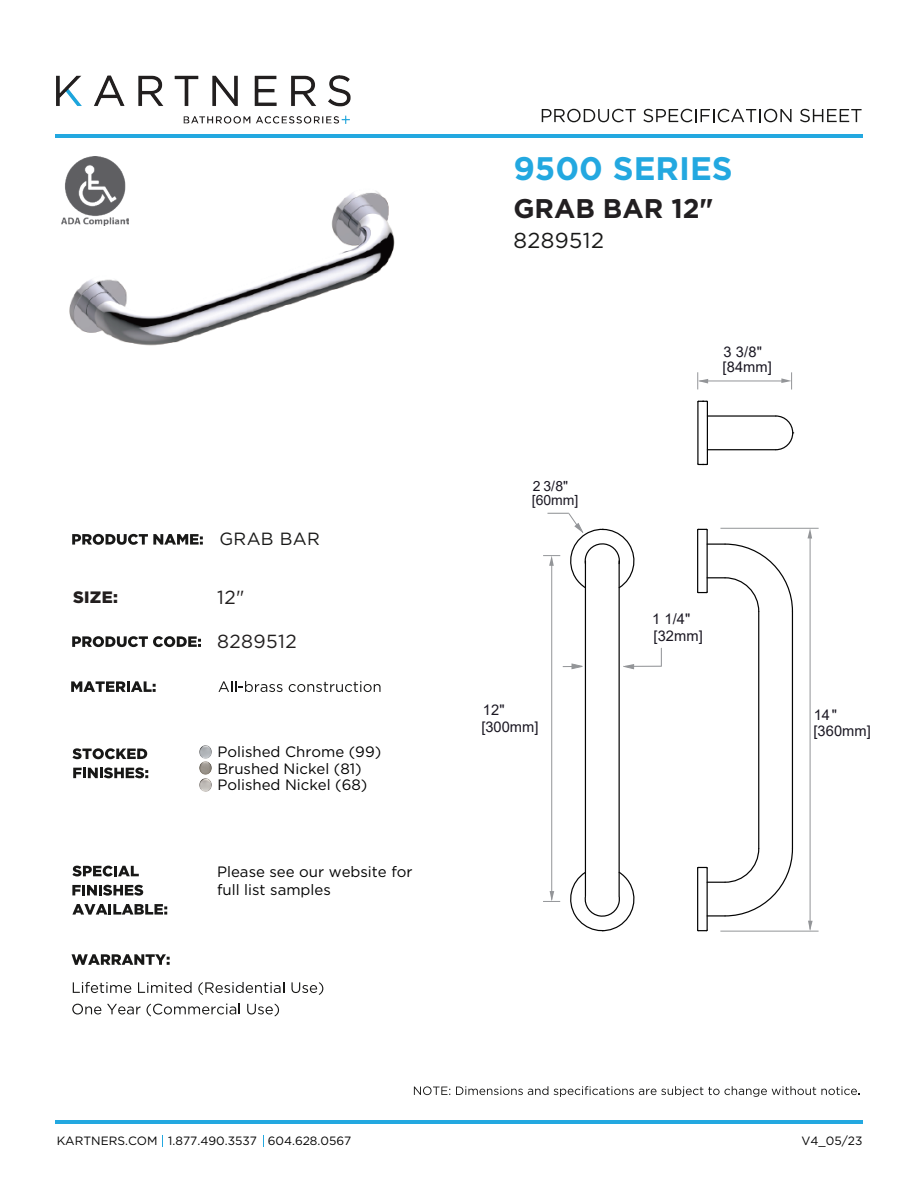
<style>
.page{position:relative;width:918px;height:1188px;background:#fff}
.page>*{position:absolute;margin:0;border:0;box-sizing:border-box;transform-origin:0 0}
.t1{font:700 32.55px "Gotham";color:#23a8e0}
.t2{font:700 27px "Gotham";color:#221f21}
.t3{font:21.6px "Gotham";letter-spacing:.02em;color:#181817}
.t4{font:18.9px "Gotham";letter-spacing:.02em;color:#211e1e}
.t5{font:17.7px "Gotham";letter-spacing:.02em;color:#181817}
.t6{font:900 16.5px "Gotham";color:#221e1e}
.t7{font:15px/16.5px "Gotham";color:#030303}
.t8{font:14.7px/16.5px "Arial";letter-spacing:.005em;color:#1b1823}
.t9{font:13.95px "Arial";color:#1b1823}
.t10{font:12px "Gotham";color:#030303}
</style>
<div class="page">
<hr style="left:55px;top:134px;width:808px;height:4px;background:#23a8e0">
<hr style="left:55px;top:1120px;width:808px;height:4px;background:#23a8e0">
<img style="left:56px;top:76px;width:295px;height:48px">
<svg style="left:542px;top:109px;width:94px;height:13px"></svg>
<svg style="left:643px;top:109px;width:149px;height:13px"></svg>
<svg style="left:800px;top:109px;width:62px;height:13px"></svg>
<svg style="left:414px;top:1086px;width:36px;height:9px"></svg>
<svg style="left:456px;top:1086px;width:92px;height:9px"></svg>
<svg style="left:554px;top:1086px;width:306px;height:11px"></svg>
<svg style="left:72px;top:534px;width:131px;height:11px"></svg>
<svg style="left:72px;top:636px;width:129px;height:11px"></svg>
<svg style="left:72px;top:748px;width:75px;height:11px"></svg>
<svg style="left:73px;top:767px;width:75px;height:11px"></svg>
<svg style="left:72px;top:954px;width:98px;height:11px"></svg>
<svg style="left:73px;top:982px;width:58px;height:11px"></svg>
<svg style="left:138px;top:982px;width:54px;height:11px"></svg>
<svg style="left:198px;top:982px;width:86px;height:13px"></svg>
<svg style="left:291px;top:982px;width:32px;height:13px"></svg>
<svg style="left:72px;top:1004px;width:29px;height:11px"></svg>
<svg style="left:107px;top:1004px;width:34px;height:11px"></svg>
<svg style="left:147px;top:1003px;width:93px;height:13px"></svg>
<svg style="left:247px;top:1004px;width:32px;height:12px"></svg>
<svg style="left:71px;top:681px;width:85px;height:11px"></svg>
<svg style="left:218px;top:681px;width:65px;height:11px"></svg>
<svg style="left:289px;top:681px;width:92px;height:11px"></svg>
<svg style="left:72px;top:866px;width:67px;height:11px"></svg>
<svg style="left:72px;top:885px;width:71px;height:11px"></svg>
<svg style="left:72px;top:904px;width:95px;height:11px"></svg>
<img style="left:61px;top:191px;width:334px;height:155px">
<img style="left:62px;top:157px;width:66px;height:69px">
<svg style="left:199px;top:746px;width:13px;height:45px"></svg>
<hr style="left:792px;top:612px;width:1px;height:237px;background:#030303">
<hr style="left:758px;top:612px;width:1px;height:237px;background:#030303">
<hr style="left:707px;top:868px;width:1px;height:62px;background:#030303">
<hr style="left:707px;top:530px;width:1px;height:62px;background:#030303">
<hr style="left:697px;top:868px;width:1px;height:62px;background:#030303">
<hr style="left:697px;top:530px;width:1px;height:62px;background:#030303">
<hr style="left:619px;top:561px;width:1px;height:335px;background:#030303">
<hr style="left:585px;top:561px;width:1px;height:335px;background:#030303">
<hr style="left:707px;top:449px;width:69px;height:1px;background:#030303">
<hr style="left:707px;top:415px;width:69px;height:2px;background:#030303">
<hr style="left:707px;top:402px;width:1px;height:62px;background:#030303">
<hr style="left:697px;top:402px;width:2px;height:62px;background:#030303">
<svg style="left:697px;top:929px;width:11px;height:3px"></svg>
<svg style="left:697px;top:847px;width:97px;height:70px"></svg>
<svg style="left:697px;top:543px;width:97px;height:70px"></svg>
<svg style="left:697px;top:528px;width:11px;height:3px"></svg>
<svg style="left:570px;top:871px;width:65px;height:61px"></svg>
<svg style="left:775px;top:415px;width:19px;height:36px"></svg>
<svg style="left:697px;top:463px;width:11px;height:3px"></svg>
<svg style="left:697px;top:400px;width:11px;height:3px"></svg>
<hr style="left:699px;top:381px;width:84px;height:1px;background:#939598">
<svg style="left:781px;top:372px;width:11px;height:18px"></svg>
<svg style="left:697px;top:372px;width:11px;height:17px"></svg>
<svg style="left:563px;top:664px;width:20px;height:5px"></svg>
<svg style="left:623px;top:648px;width:39px;height:21px"></svg>
<hr style="left:551px;top:565px;width:1px;height:335px;background:#939598">
<svg style="left:543px;top:513px;width:92px;height:76px"></svg>
<svg style="left:543px;top:891px;width:17px;height:11px"></svg>
<hr style="left:720px;top:931px;width:99px;height:1px;background:#939598">
<hr style="left:720px;top:528px;width:99px;height:1px;background:#939598">
<hr style="left:810px;top:537px;width:1px;height:392px;background:#939598">
<svg style="left:808px;top:528px;width:4px;height:11px"></svg>
<svg style="left:808px;top:921px;width:5px;height:10px"></svg>
<h1 class="t1" style="left:513px;top:150px;width:221px">9500 SERIES</h1>
<h2 class="t2" style="left:513px;top:193px;width:202px">GRAB BAR 12"</h2>
<h3 class="t3" style="left:513px;top:229px;width:92px">8289512</h3>
<p class="t5" style="left:219px;top:529px;width:102px">GRAB BAR</p>
<p class="t6" style="left:73px;top:588px;width:46px">SIZE:</p>
<p class="t4" style="left:217px;top:587px;width:29px">12"</p>
<p class="t4" style="left:217px;top:631px;width:81px">8289512</p>
<p class="t7" style="left:217px;top:744px;width:165px">Polished Chrome (99)<br>Brushed Nickel (81)<br>Polished Nickel (68)</p>
<p class="t7" style="left:217px;top:863px;width:197px;line-height:18px">Please see our website for full list samples</p>
<p class="t9" style="left:533px;top:476px;width:37px">2 3/8"</p>
<p class="t9" style="left:532px;top:491px;width:48px">[60mm]</p>
<p class="t8" style="left:723px;top:344px;width:51px;line-height:14.7px">3 3/8" [84mm]</p>
<p class="t8" style="left:652px;top:611px;width:52px">1 1/4" [32mm]</p>
<p class="t8" style="left:481px;top:702px;width:59px">12" [300mm]</p>
<p class="t8" style="left:814px;top:706px;width:59px">14" [360mm]</p>
<p class="t10" style="left:57px;top:1134px;width:296px">KARTNERS.COM 1.877.490.3537 604.628.0567</p>
<p class="t10" style="left:802px;top:1134px;width:62px">V4_05/23</p>
</div>
